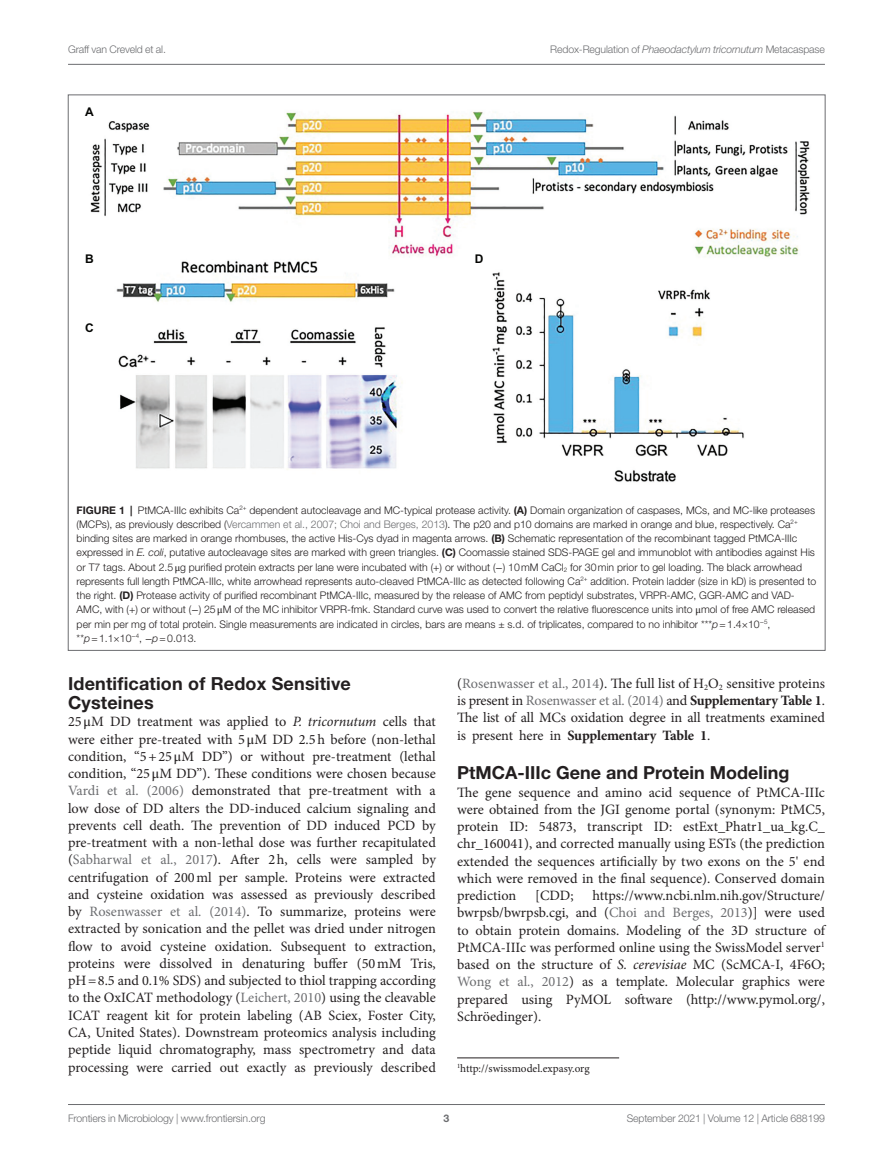
<style>
.page{position:relative;width:893px;height:1170px;background:#fff}
.page>*{position:absolute;margin:0;border:0;box-sizing:border-box;transform-origin:0 0}
.HEAD_2{font:700 18px/18.8px "Helvetica Neue LT Std";letter-spacing:.01em;color:#231f20}
.TEXT_FLUSH{font:14.25px/17.2px "Minion Pro";letter-spacing:-.005em;color:#231f20;text-align:justify}
.t1{font:700 12px "Arial";color:#040503}
.FOOTNOTE_-_2DIGIT{font:11.25px "Minion Pro";letter-spacing:-.005em;color:#231f20}
.FIG_LEG{font:300 10.5px/14.2px "Helvetica Neue LT Std";color:#231f20}
.t2{font:300 10.5px "Helvetica Neue LT Std";letter-spacing:-.015em;color:#6c6d70}
.t3{font:700 10.5px "Helvetica Neue LT Std";color:#6c6d70}
.s1{font-style:italic}
.s2{font-weight:700}
.s3{color:#6c6d70}
.s4{font-family:"STIX General";font-weight:400}
.s5{font-family:"STIX General"}
</style>
<div class="page">
<hr style="left:68px;top:64px;width:757px;height:1px;background:#6c6d70">
<hr style="left:68px;top:1104px;width:757px;height:1px;background:#6c6d70">
<hr style="left:457px;top:1057px;width:162px;height:1px;background:#231f20">
<img style="left:90px;top:111px;width:720px;height:371px">
<p class="t2" style="left:68px;top:42px;width:99px">Graff van Creveld et al.</p>
<p class="t2" style="left:550px;top:42px;width:276px">Redox-Regulation of <span class="s1">Phaeodactylum tricornutum</span> Metacaspase</p>
<p class="t1" style="left:85px;top:103px;width:10px">A</p>
<p class="t1" style="left:85px;top:250px;width:10px">B</p>
<p class="t1" style="left:475px;top:250px;width:10px">D</p>
<p class="t1" style="left:85px;top:319px;width:10px">C</p>
<p class="FIG_LEG" style="left:77px;top:502px;width:741px"><span class="s2">FIGURE 1 |</span> PtMCA-IIIc exhibits Ca<sup>2+</sup> dependent autocleavage and MC-typical protease activity. <span class="s2">(A)</span> Domain organization of caspases, MCs, and MC-like proteases (MCPs), as previously described (<span class="s3">Vercammen et al., 2007; Choi and Berges, 2013</span>). The p20 and p10 domains are marked in orange and blue, respectively. Ca<sup>2+ </sup>binding sites are marked in orange rhombuses, the active His-Cys dyad in magenta arrows. <span class="s2">(B)</span> Schematic representation of the recombinant tagged PtMCA-IIIc expressed in <span class="s1">E. coli</span>, putative autocleavage sites are marked with green triangles. <span class="s2">(C)</span> Coomassie stained SDS-PAGE gel and immunoblot with antibodies against His or T7 tags. About 2.5<span class="s4">μ</span>g purified protein extracts per lane were incubated with (+) or without (<span class="s4">−</span>) 10mM CaCl<sub>2</sub> for 30min prior to gel loading. The black arrowhead represents full length PtMCA-IIIc, white arrowhead represents auto-cleaved PtMCA-IIIc as detected following Ca<sup>2+</sup> addition. Protein ladder (size in kD) is presented to the right. <span class="s2">(D)</span> Protease activity of purified recombinant PtMCA-IIIc, measured by the release of AMC from peptidyl substrates, VRPR-AMC, GGR-AMC and VAD-AMC, with (+) or without (<span class="s4">−</span>) 25<span class="s4">μ</span>M of the MC inhibitor VRPR-fmk. Standard curve was used to convert the relative fluorescence units into <span class="s4">μ</span>mol of free AMC released per min per mg of total protein. Single measurements are indicated in circles, bars are means ± s.d. of triplicates, compared to no inhibitor ***<span class="s1">p</span>=1.4×10<sup>−</sup><sup>5</sup>, **<span class="s1">p</span>=1.1×10<sup>−</sup><sup>4</sup>, <span class="s4">−</span><span class="s1">p</span>=0.013.</p>
<p class="HEAD_2" style="left:68px;top:674px;width:284px">Identification of Redox Sensitive<br>Cysteines</p>
<p class="TEXT_FLUSH" style="left:68px;top:713px;width:369px">25<span class="s5">μ</span>M DD treatment was applied to <span class="s1">P. tricornutum</span> cells that were either pre-treated with 5<span class="s5">μ</span>M DD 2.5h before (non-lethal condition, “5+25<span class="s5">μ</span>M DD”) or without pre-treatment (lethal condition, “25<span class="s5">μ</span>M DD”). These conditions were chosen because <span class="s3">Vardi et al. (2006)</span> demonstrated that pre-treatment with a low dose of DD alters the DD-induced calcium signaling and prevents cell death. The prevention of DD induced PCD by pre-treatment with a non-lethal dose was further recapitulated (<span class="s3">Sabharwal et al., 2017</span>). After 2h, cells were sampled by centrifugation of 200ml per sample. Proteins were extracted and cysteine oxidation was assessed as previously described by <span class="s3">Rosenwasser et al. (2014)</span>. To summarize, proteins were extracted by sonication and the pellet was dried under nitrogen flow to avoid cysteine oxidation. Subsequent to extraction, proteins were dissolved in denaturing buffer (50mM Tris, pH=8.5 and 0.1% SDS) and subjected to thiol trapping according to the OxICAT methodology (<span class="s3">Leichert, 2010</span>) using the cleavable ICAT reagent kit for protein labeling (AB Sciex, Foster City, CA, United States). Downstream proteomics analysis including peptide liquid chromatography, mass spectrometry and data processing were carried out exactly as previously described</p>
<p class="TEXT_FLUSH" style="left:457px;top:674px;width:369px">(<span class="s3">Rosenwasser et al., 2014</span>). The full list of H<sub>2</sub>O<sub>2</sub> sensitive proteins is present in <span class="s3">Rosenwasser et al. (2014)</span> and <span class="s2">Supplementary Table 1</span>.<br>The list of all MCs oxidation degree in all treatments examined is present here in <span class="s2">Supplementary Table 1</span>.</p>
<p class="HEAD_2" style="left:457px;top:763px;width:334px">PtMCA-IIIc Gene and Protein Modeling</p>
<p class="TEXT_FLUSH" style="left:457px;top:783px;width:369px">The gene sequence and amino acid sequence of PtMCA-IIIc were obtained from the JGI genome portal (synonym: PtMC5, protein ID: 54873, transcript ID: estExt_Phatr1_ua_kg.C_ chr_160041), and corrected manually using ESTs (the prediction extended the sequences artificially by two exons on the 5<span class="s5">'</span> end which were removed in the final sequence). Conserved domain prediction</p>
<p class="TEXT_FLUSH" style="left:457px;top:887px;width:369px;text-indent:135px">https://www.ncbi.nlm.nih.gov/Structure/ bwrpsb/bwrpsb.cgi, and (<span class="s3">Choi and Berges, 2013</span>)] were used to obtain protein domains. Modeling of the 3D structure of PtMCA-IIIc was performed online using the SwissModel server<sup>1 </sup>based on the structure of <span class="s1">S. cerevisiae</span> MC (ScMCA-I, 4F6O; <span class="s3">Wong et al., 2012</span>) as a template. Molecular graphics were prepared using PyMOL software (http://www.pymol.org/, Schröedinger).</p>
<p class="FOOTNOTE_-_2DIGIT" style="left:457px;top:1060px;width:134px"><sup>1</sup>http://swissmodel.expasy.org</p>
<p class="TEXT_FLUSH" style="left:535px;top:887px;width:40px">[CDD;</p>
<p class="t2" style="left:68px;top:1111px;width:199px">Frontiers in Microbiology | www.frontiersin.org</p>
<p class="t3" style="left:444px;top:1111px;width:7px">3</p>
<p class="t2" style="left:627px;top:1111px;width:200px">September 2021 | Volume 12 | Article 688199</p>
</div>
